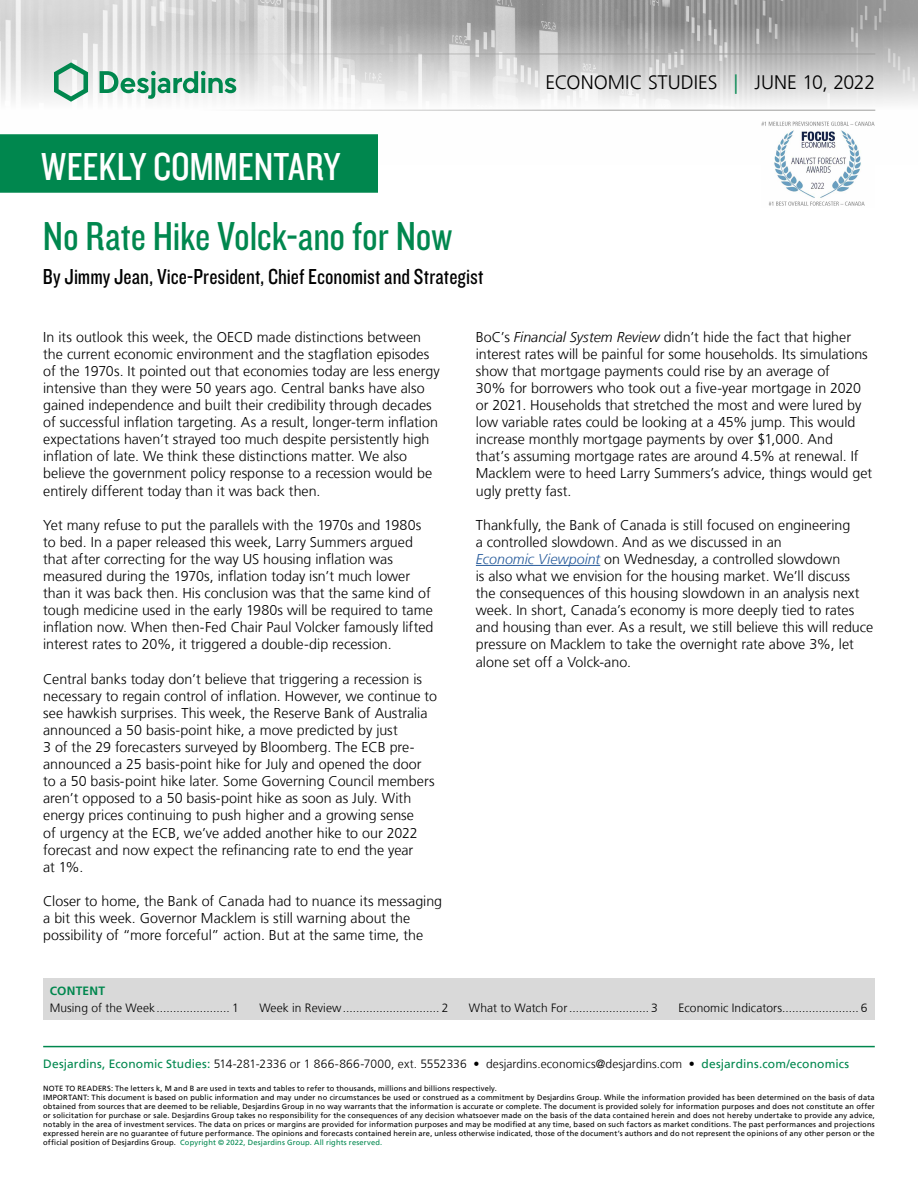
<style>
.page{position:relative;width:918px;height:1188px;background:#fff}
.page>*{position:absolute;margin:0;border:0;box-sizing:border-box;transform-origin:0 0}
.t1{font:42px "Knockout 29 Junior Ltweight";letter-spacing:-.005em;color:#00874e}
.t2{font:40.5px "Knockout 29 Junior Ltweight";color:#fff}
.t3{font:22.5px "Knockout 29 Junior Ltweight";letter-spacing:.005em;color:#000}
.t4{font:300 19.5px "Frutiger LT";color:#000}
.t5{font:300 14.25px/17.1px "Frutiger LT";color:#000}
.t6{font:300 12px "Frutiger LT";letter-spacing:.005em;color:#000}
.t7{font:700 12px "Frutiger LT";letter-spacing:.02em;color:#00874e}
.t8{font:7.5px/9px "Frutiger LT";letter-spacing:.02em;color:#000}
.s1{color:#00874e}
.s2{font-style:italic}
.s3{font-style:italic;color:#275b9b}
.s4{font-weight:400;color:#00874e}
</style>
<div class="page">
<img style="left:0;top:0;width:918px;height:111px">
<hr style="left:43px;top:54px;width:832px;height:1px;background:#9d9d9c">
<hr style="left:43px;top:110px;width:832px;height:1px;background:#9d9d9c">
<svg style="left:54px;top:62px;width:34px;height:40px"></svg>
<svg style="left:100px;top:71px;width:136px;height:28px"></svg>
<div style="left:0;top:135px;width:377px;height:57px;background:#00874e"></div>
<div style="left:0;top:134px;width:378px;height:59px;border:2px solid #00874e"></div>
<div style="left:43px;top:979px;width:832px;height:41px;background:#d9d9d9"></div>
<hr style="left:43px;top:1046px;width:832px;height:1px;background:#00874e">
<hr style="left:476px;top:565px;width:124px;height:1px;background:#275b9b">
<img style="left:761px;top:121px;width:114px;height:85px">
<h2 class="t2" style="left:41px;top:140px;width:300px">WEEKLY COMMENTARY</h2>
<h1 class="t1" style="left:43px;top:209px;width:411px">No Rate Hike Volck-ano for Now</h1>
<h3 class="t3" style="left:43px;top:262px;width:442px">By Jimmy Jean, Vice-President, Chief Economist and Strategist</h3>
<h3 class="t4" style="left:545px;top:72px;width:331px">ECONOMIC STUDIES <span class="s1">|</span> JUNE 10, 2022</h3>
<p class="t5" style="left:43px;top:328px;width:379px">In its outlook this week, the OECD made distinctions between</p>
<p class="t5" style="left:43px;top:346px;width:398px">the current economic environment and the stagflation episodes of the 1970s. It pointed out that economies today are less energy intensive than they were 50 years ago. Central banks have also gained independence and built their credibility through decades of successful inflation targeting. As a result, longer-term inflation expectations haven’t strayed too much despite persistently high inflation of late. We think these distinctions matter. We also believe the government policy response to a recession would be entirely different today than it was back then.</p>
<p class="t5" style="left:43px;top:517px;width:380px">Yet many refuse to put the parallels with the 1970s and 1980s to bed. In a paper released this week, Larry Summers argued that after correcting for the way US housing inflation was measured during the 1970s, inflation today isn’t much lower</p>
<p class="t5" style="left:43px;top:585px;width:389px">than it was back then. His conclusion was that the same kind of</p>
<p class="t5" style="left:43px;top:602px;width:392px;text-align:justify">tough medicine used in the early 1980s will be required to tame inflation now. When then-Fed Chair Paul Volcker famously lifted interest rates to 20%, it triggered a double-dip recession.</p>
<p class="t5" style="left:43px;top:670px;width:395px">Central banks today don’t believe that triggering a recession is necessary to regain control of inflation. However, we continue to see hawkish surprises. This week, the Reserve Bank of Australia announced a 50 basis-point hike, a move predicted by just<br>3 of the 29 forecasters surveyed by Bloomberg. The ECB pre&shy;announced a 25 basis-point hike for July and opened the door to a 50 basis-point hike later. Some Governing Council members aren’t opposed to a 50 basis-point hike as soon as July. With energy prices continuing to push higher and a growing sense<br>of urgency at the ECB, we’ve added another hike to our 2022 forecast and now expect the refinancing rate to end the year</p>
<p class="t5" style="left:43px;top:859px;width:42px">at 1%.</p>
<p class="t5" style="left:43px;top:893px;width:400px">Closer to home, the Bank of Canada had to nuance its messaging a bit this week. Governor Macklem is still warning about the possibility of “more forceful” action. But at the same time, the</p>
<p class="t5" style="left:476px;top:328px;width:398px">BoC’s <span class="s2">Financial System Review</span> didn’t hide the fact that higher interest rates will be painful for some households. Its simulations show that mortgage payments could rise by an average of<br>30% for borrowers who took out a five-year mortgage in 2020 or 2021. Households that stretched the most and were lured by low variable rates could be looking at a 45% jump. This would increase monthly mortgage payments by over $1,000. And<br>that’s assuming mortgage rates are around 4.5% at renewal. If Macklem were to heed Larry Summers’s advice, things would get ugly pretty fast.</p>
<p class="t5" style="left:476px;top:517px;width:399px">Thankfully, the Bank of Canada is still focused on engineering<br>a controlled slowdown. And as we discussed in an<br><span class="s3">Economic Viewpoint</span> on Wednesday, a controlled slowdown<br>is also what we envision for the housing market. We’ll discuss the consequences of this housing slowdown in an analysis next week. In short, Canada’s economy is more deeply tied to rates and housing than ever. As a result, we still believe this will reduce pressure on Macklem to take the overnight rate above 3%, let alone set off a Volck-ano.</p>
<h6 class="t7" style="left:50px;top:983px;width:57px">CONTENT</h6>
<p class="t6" style="left:50px;top:1001px;width:191px">Musing of the Week...................... 1</p>
<p class="t6" style="left:259px;top:1001px;width:190px">Week in Review............................. 2</p>
<p class="t6" style="left:469px;top:1001px;width:191px">What to Watch For........................ 3</p>
<p class="t6" style="left:679px;top:1001px;width:190px">Economic Indicators....................... 6</p>
<p class="t6" style="left:43px;top:1057px;width:808px"><span class="s4">Desjardins, Economic Studies:</span> 514-281-2336 or 1 866-866-7000, ext. 5552336 • desjardins.economics@desjardins.com • <span class="s4">desjardins.com/economics</span></p>
<p class="t8" style="left:43px;top:1084px;width:833px">NOTE TO READERS: The letters k, M and B are used in texts and tables to refer to thousands, millions and billions respectively.<br>IMPORTANT: This document is based on public information and may under no circumstances be used or construed as a commitment by Desjardins Group. While the information provided has been determined on the basis of data obtained from sources that are deemed to be reliable, Desjardins Group in no way warrants that the information is accurate or complete. The document is provided solely for information purposes and does not constitute an offer or solicitation for purchase or sale. Desjardins Group takes no responsibility for the consequences of any decision whatsoever made on the basis of the data contained herein and does not hereby undertake to provide any advice,</p>
<p class="t8" style="left:43px;top:1120px;width:833px">notably in the area of investment services. The data on prices or margins are provided for information purposes and may be modified at any time, based on such factors as market conditions. The past performances and projections</p>
<p class="t8" style="left:43px;top:1129px;width:833px">expressed herein are no guarantee of future performance. The opinions and forecasts contained herein are, unless otherwise indicated, those of the document’s authors and do not represent the opinions of any other person or the official position of Desjardins Group. <span class="s1">Copyright © 2022, Desjardins Group. All rights reserved.</span></p>
</div>
